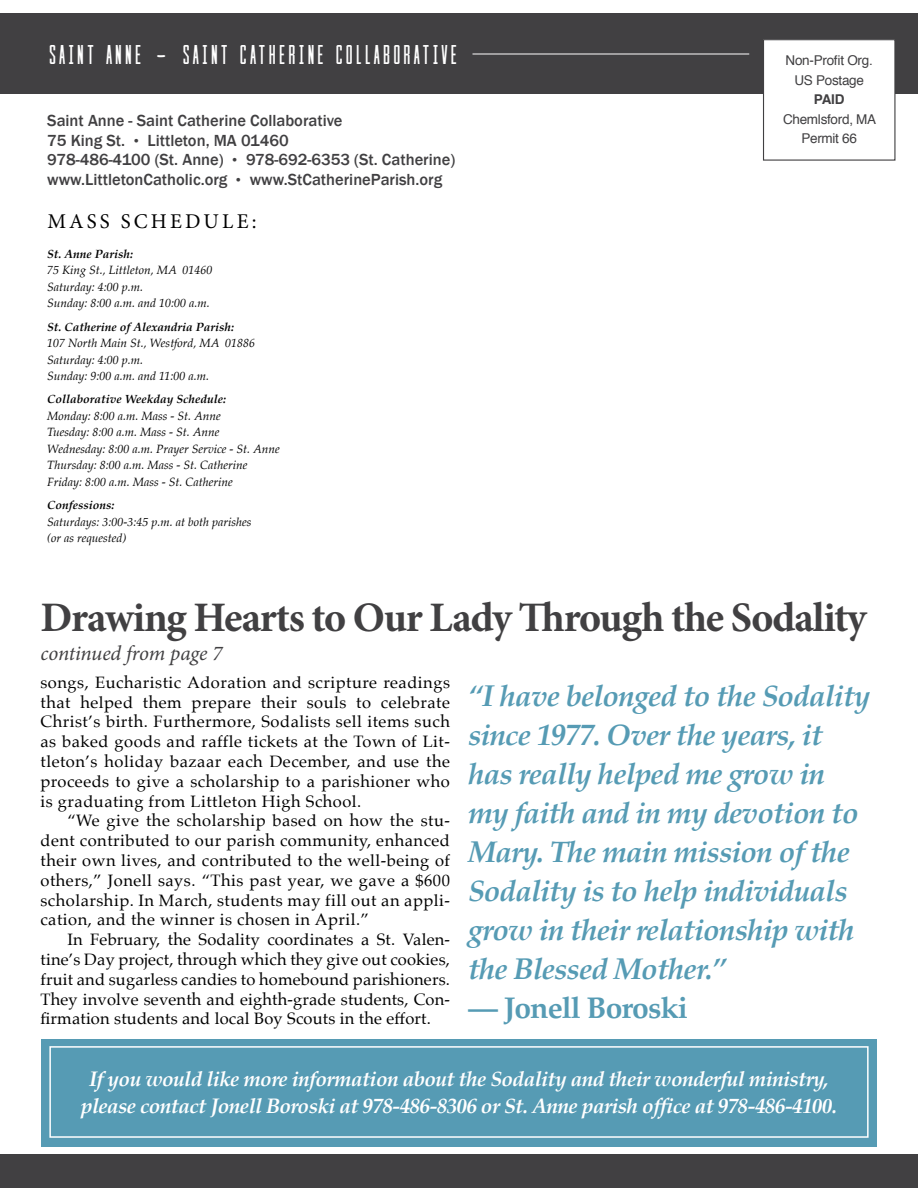
<style>
.page{position:relative;width:918px;height:1188px;background:#fff}
.page>*{position:absolute;margin:0;border:0;box-sizing:border-box;transform-origin:0 0}
.t1{font:700 42px "Minion Pro";letter-spacing:-.03em;color:#414042}
.t2{font:italic 700 30px/39px "Palatino";letter-spacing:-.03em;color:#569bb4}
.t3{font:700 30px "Palatino";letter-spacing:-.03em;color:#569bb4}
.t4{font:condensed 27px "Cast Iron";letter-spacing:.12em;color:#fff}
.t5{font:italic 700 21px/27px "Palatino";letter-spacing:-.03em;color:#fff;text-align:center}
.t6{font:italic 21px "Minion Pro";letter-spacing:-.01em;color:#414042}
.t7{font:21px "Minion Pro";letter-spacing:.15em;color:#000}
.t8{font:16.5px/19.8px "Palatino";letter-spacing:.03em;color:#000;text-align:justify}
.t9{font:500 16.5px/19.8px "Franklin Gothic";color:#414042}
.t10{font:13.5px/19.5px "Helvetica";letter-spacing:-.02em;color:#414042;text-align:center}
.t11{font:700 13.5px "Helvetica";color:#414042}
.t12{font:italic 12px/16.5px "Palatino";color:#000}
.t13{font:italic 700 12px "Palatino";color:#000}
.s1{font-family:"Lieto Me";font-stretch:normal;font-size:33px}
.s2{font-family:"Bryant";font-weight:400}
</style>
<div class="page">
<div style="left:0;top:14px;width:918px;height:80px;background:#414042"></div>
<hr style="left:472px;top:54px;width:277px;height:1px;background:#fff">
<div style="left:764px;top:40px;width:131px;height:120px;background:#fff"></div>
<div style="left:763px;top:39px;width:133px;height:122px;border:1px solid #414042"></div>
<div style="left:0;top:1154px;width:918px;height:34px;background:#414042"></div>
<div style="left:41px;top:1039px;width:836px;height:108px;background:#569bb4"></div>
<div style="left:49px;top:1046px;width:820px;height:92px;border:2px solid #fff"></div>
<h3 class="t4" style="left:49px;top:38px;width:410px">SAINT ANNE <span class="s1">-</span> SAINT CATHERINE COLLABORATIVE</h3>
<p class="t9" style="left:47px;top:111px;width:409px">Saint Anne - Saint Catherine Collaborative<br>75 King St. <span class="s2">•</span> Littleton, MA 01460<br>978-486-4100 (St. Anne) <span class="s2">•</span> 978-692-6353 (St. Catherine) www.LittletonCatholic.org <span class="s2">•</span> www.StCatherineParish.org</p>
<p class="t7" style="left:47px;top:207px;width:211px">MASS SCHEDULE:</p>
<p class="t13" style="left:47px;top:244px;width:88px">St. Anne Parish:</p>
<p class="t12" style="left:47px;top:262px;width:167px">75 King St., Littleton, MA 01460<br>Saturday: 4:00 p.m.<br>Sunday: 8:00 a.m. and 10:00 a.m.</p>
<p class="t13" style="left:47px;top:317px;width:188px">St. Catherine of Alexandria Parish:</p>
<p class="t12" style="left:47px;top:335px;width:209px">107 North Main St., Westford, MA 01886<br>Saturday: 4:00 p.m.<br>Sunday: 9:00 a.m. and 11:00 a.m.</p>
<p class="t13" style="left:47px;top:389px;width:181px">Collaborative Weekday Schedule:</p>
<p class="t12" style="left:47px;top:407px;width:234px">Monday: 8:00 a.m. Mass - St. Anne<br>Tuesday: 8:00 a.m. Mass - St. Anne Wednesday: 8:00 a.m. Prayer Service - St. Anne Thursday: 8:00 a.m. Mass - St. Catherine Friday: 8:00 a.m. Mass - St. Catherine</p>
<p class="t13" style="left:47px;top:495px;width:69px">Confessions:</p>
<p class="t12" style="left:47px;top:513px;width:206px">Saturdays: 3:00-3:45 p.m. at both parishes (or as requested)</p>
<p class="t10" style="left:786px;top:51px;width:89px">Non-Profit Org.<br>US Postage</p>
<p class="t11" style="left:814px;top:89px;width:32px">PAID</p>
<p class="t10" style="left:783px;top:110px;width:95px">Chemlsford, MA<br>Permit 66</p>
<h1 class="t1" style="left:40px;top:588px;width:828px">Drawing Hearts to Our Lady Through the Sodality</h1>
<p class="t6" style="left:40px;top:639px;width:183px">continued from page 7</p>
<p class="t8" style="left:40px;top:672px;width:411px">songs, Eucharistic Adoration and scripture readings that helped them prepare their souls to celebrate Christ’s birth. Furthermore, Sodalists sell items such as baked goods and raffle tickets at the Town of Lit&shy;tleton’s holiday bazaar each December, and use the proceeds to give a scholarship to a parishioner who is graduating from Littleton High School.</p>
<p class="t8" style="left:40px;top:811px;width:411px;text-indent:27px">“We give the scholarship based on how the stu&shy;dent contributed to our parish community, enhanced their own lives, and contributed to the well-being of others,” Jonell says. “This past year, we gave a $600 scholarship. In March, students may fill out an appli&shy;cation, and the winner is chosen in April.”</p>
<p class="t8" style="left:40px;top:930px;width:411px;text-indent:27px">In February, the Sodality coordinates a St. Valen&shy;tine’s Day project, through which they give out cookies, fruit and sugarless candies to homebound parishioners.<br>They involve seventh and eighth-grade students, Con&shy;firmation students and local Boy Scouts in the effort.</p>
<h2 class="t2" style="left:468px;top:676px;width:404px">“I have belonged to the Sodality since 1977. Over the years, it has really helped me grow in my faith and in my devotion to<br>Mary. The main mission of the<br>Sodality is to help individuals grow in their relationship with the Blessed Mother.”</h2>
<h2 class="t3" style="left:468px;top:982px;width:221px">— Jonell Boroski</h2>
<p class="t5" style="left:81px;top:1065px;width:757px">If you would like more information about the Sodality and their wonderful ministry, please contact Jonell Boroski at 978-486-8306 or St. Anne parish office at 978-486-4100.</p>
</div>
